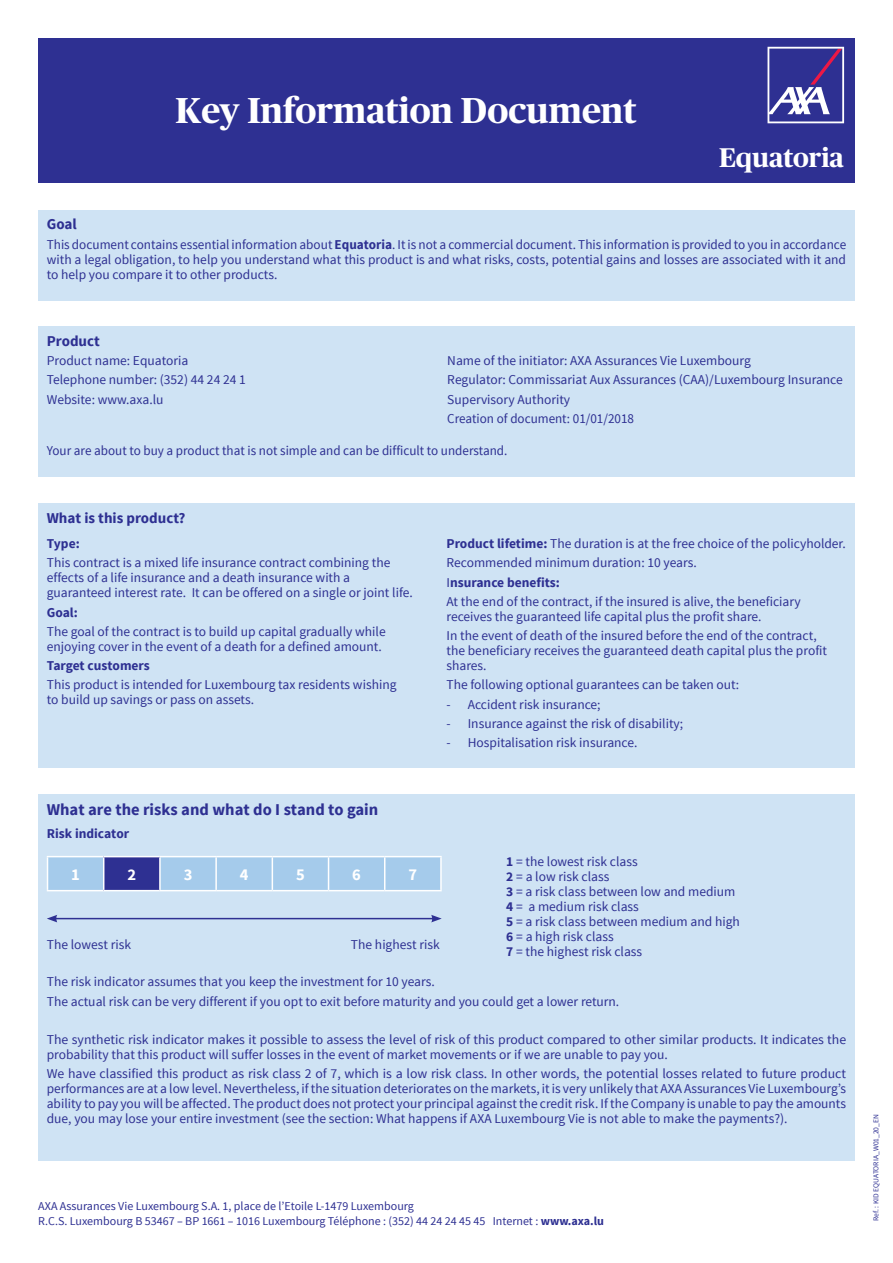
<style>
.page{position:relative;width:893px;height:1263px;background:#fff}
.page>*{position:absolute;margin:0;border:0;box-sizing:border-box;transform-origin:0 0}
.t1{font:700 36px "BW Publico Head";color:#fff}
.t2{font:700 27px "BW Publico Head";color:#fff}
.Normal_e{font:700 16.5px "Source Sans Pro";color:#2e3092}
.Normal_e-2{font:700 16.5px "Source Sans Pro";color:#fff}
.Normal_e-3{font:700 15px "Source Sans Pro";color:#2e3092}
.Normal_e-4{font:13.5px/15px "Source Sans Pro";color:#2e3092}
.Normal_e-5{font:700 13.5px "Source Sans Pro";color:#2e3092}
.adresse{font:12px "Source Sans Pro";color:#2e3092}
.t3{font:7.5px "Source Sans Pro";color:#2e3092}
.s1{font-weight:700}
.s2{font-weight:400}
</style>
<div class="page">
<div style="left:38px;top:38px;width:817px;height:145px;background:#2e3092"></div>
<svg style="left:767px;top:47px;width:77px;height:76px"></svg>
<div style="left:38px;top:210px;width:817px;height:91px;background:#cfe3f4"></div>
<div style="left:38px;top:326px;width:817px;height:151px;background:#cfe3f4"></div>
<div style="left:38px;top:504px;width:817px;height:264px;background:#cfe3f4"></div>
<div style="left:38px;top:794px;width:817px;height:366px;background:#cfe3f4"></div>
<div style="left:48px;top:858px;width:392px;height:32px;background:#a5cbeb"></div>
<div style="left:104px;top:857px;width:56px;height:34px;background:#2e3092"></div>
<hr style="left:47px;top:856px;width:57px;height:1px;background:#fff">
<hr style="left:47px;top:857px;width:1px;height:33px;background:#fff">
<hr style="left:104px;top:856px;width:56px;height:1px;background:#fff">
<hr style="left:103px;top:857px;width:1px;height:33px;background:#fff">
<hr style="left:160px;top:856px;width:56px;height:1px;background:#fff">
<hr style="left:159px;top:857px;width:2px;height:33px;background:#fff">
<hr style="left:216px;top:856px;width:56px;height:1px;background:#fff">
<hr style="left:215px;top:857px;width:2px;height:33px;background:#fff">
<hr style="left:272px;top:856px;width:57px;height:1px;background:#fff">
<hr style="left:272px;top:857px;width:1px;height:33px;background:#fff">
<hr style="left:329px;top:856px;width:56px;height:1px;background:#fff">
<hr style="left:328px;top:857px;width:1px;height:33px;background:#fff">
<hr style="left:385px;top:856px;width:57px;height:1px;background:#fff">
<hr style="left:384px;top:857px;width:1px;height:33px;background:#fff">
<hr style="left:440px;top:857px;width:2px;height:33px;background:#fff">
<hr style="left:47px;top:890px;width:57px;height:1px;background:#fff">
<hr style="left:104px;top:890px;width:56px;height:1px;background:#fff">
<hr style="left:160px;top:890px;width:56px;height:1px;background:#fff">
<hr style="left:216px;top:890px;width:56px;height:1px;background:#fff">
<hr style="left:272px;top:890px;width:57px;height:1px;background:#fff">
<hr style="left:329px;top:890px;width:56px;height:1px;background:#fff">
<hr style="left:385px;top:890px;width:57px;height:1px;background:#fff">
<hr style="left:55px;top:918px;width:378px;height:1px;background:#2e3092">
<svg style="left:47px;top:915px;width:10px;height:7px"></svg>
<svg style="left:431px;top:915px;width:11px;height:7px"></svg>
<p class="t1" style="left:176px;top:85px;width:463px">Key Information Document</p>
<p class="t2" style="left:719px;top:138px;width:126px">Equatoria</p>
<p class="Normal_e-3" style="left:47px;top:215px;width:32px">Goal</p>
<p class="Normal_e-4" style="left:47px;top:237px;width:801px;text-align:justify">This document contains essential information about <span class="s1">Equatoria</span>. It is not a commercial document. This information is provided to you in accordance with a legal obligation, to help you understand what this product is and what risks, costs, potential gains and losses are associated with it and to help you compare it to other products.</p>
<p class="Normal_e-3" style="left:47px;top:331px;width:55px">Product</p>
<p class="Normal_e-4" style="left:47px;top:353px;width:143px">Product name: Equatoria</p>
<p class="Normal_e-4" style="left:447px;top:353px;width:305px">Name of the initiator: AXA Assurances Vie Luxembourg</p>
<p class="Normal_e-4" style="left:47px;top:373px;width:201px">Telephone number: (352) 44 24 24 1</p>
<p class="Normal_e-4" style="left:447px;top:373px;width:397px">Regulator: Commissariat Aux Assurances (CAA)/Luxembourg Insurance</p>
<p class="Normal_e-4" style="left:47px;top:392px;width:118px">Website: www.axa.lu</p>
<p class="Normal_e-4" style="left:447px;top:392px;width:124px">Supervisory Authority</p>
<p class="Normal_e-4" style="left:447px;top:411px;width:188px">Creation of document: 01/01/2018</p>
<p class="Normal_e-4" style="left:47px;top:443px;width:462px">Your are about to buy a product that is not simple and can be difficult to understand.</p>
<p class="Normal_e-3" style="left:47px;top:509px;width:140px">What is this product?</p>
<p class="Normal_e-5" style="left:47px;top:535px;width:34px">Type:</p>
<p class="Normal_e-4" style="left:47px;top:555px;width:368px">This contract is a mixed life insurance contract combining the effects of a life insurance and a death insurance with a guaranteed interest rate. It can be offered on a single or joint life.</p>
<p class="Normal_e-5" style="left:47px;top:603px;width:33px">Goal:</p>
<p class="Normal_e-4" style="left:47px;top:624px;width:340px">The goal of the contract is to build up capital gradually while enjoying cover in the event of a death for a defined amount.</p>
<p class="Normal_e-5" style="left:47px;top:657px;width:105px">Target customers</p>
<p class="Normal_e-4" style="left:47px;top:677px;width:351px">This product is intended for Luxembourg tax residents wishing to build up savings or pass on assets.</p>
<p class="Normal_e" style="left:47px;top:799px;width:333px">What are the risks and what do I stand to gain</p>
<p class="Normal_e-5" style="left:47px;top:825px;width:84px">Risk indicator</p>
<p class="Normal_e-4" style="left:446px;top:536px;width:401px"><span class="s1">Product lifetime:</span> The duration is at the free choice of the policyholder.</p>
<p class="Normal_e-4" style="left:446px;top:555px;width:252px">Recommended minimum duration: 10 years.</p>
<p class="Normal_e-5" style="left:446px;top:573px;width:115px"><span class="s2">I</span>nsurance benefits:</p>
<p class="Normal_e-4" style="left:446px;top:594px;width:356px">At the end of the contract, if the insured is alive, the beneficiary receives the guaranteed life capital plus the profit share.</p>
<p class="Normal_e-4" style="left:446px;top:628px;width:382px">In the event of death of the insured before the end of the contract, the beneficiary receives the guaranteed death capital plus the profit shares.</p>
<p class="Normal_e-4" style="left:446px;top:677px;width:294px">The following optional guarantees can be taken out:</p>
<p class="Normal_e-4" style="left:446px;top:697px;width:156px">- Accident risk insurance;</p>
<p class="Normal_e-4" style="left:446px;top:716px;width:238px">- Insurance against the risk of disability;</p>
<p class="Normal_e-4" style="left:446px;top:735px;width:193px">- Hospitalisation risk insurance.</p>
<p class="Normal_e-2" style="left:71px;top:864px;width:10px">1</p>
<p class="Normal_e-2" style="left:127px;top:864px;width:10px">2</p>
<p class="Normal_e-2" style="left:184px;top:864px;width:10px">3</p>
<p class="Normal_e-2" style="left:240px;top:864px;width:10px">4</p>
<p class="Normal_e-2" style="left:296px;top:864px;width:10px">5</p>
<p class="Normal_e-2" style="left:352px;top:864px;width:10px">6</p>
<p class="Normal_e-2" style="left:408px;top:864px;width:10px">7</p>
<p class="Normal_e-4" style="left:47px;top:937px;width:86px">The lowest risk</p>
<p class="Normal_e-4" style="left:351px;top:937px;width:90px">The highest risk</p>
<p class="Normal_e-4" style="left:506px;top:854px;width:133px"><span class="s1">1</span> = the lowest risk class</p>
<p class="Normal_e-4" style="left:506px;top:869px;width:105px"><span class="s1">2</span> = a low risk class</p>
<p class="Normal_e-4" style="left:506px;top:884px;width:231px"><span class="s1">3</span> = a risk class between low and medium</p>
<p class="Normal_e-4" style="left:506px;top:899px;width:134px"><span class="s1">4</span> = a medium risk class</p>
<p class="Normal_e-4" style="left:506px;top:914px;width:235px"><span class="s1">5</span> = a risk class between medium and high</p>
<p class="Normal_e-4" style="left:506px;top:929px;width:109px"><span class="s1">6</span> = a high risk class</p>
<p class="Normal_e-4" style="left:506px;top:944px;width:137px"><span class="s1">7</span> = the highest risk class</p>
<p class="Normal_e-4" style="left:47px;top:974px;width:389px">The risk indicator assumes that you keep the investment for 10 years.</p>
<p class="Normal_e-4" style="left:47px;top:994px;width:574px">The actual risk can be very different if you opt to exit before maturity and you could get a lower return.</p>
<p class="Normal_e-4" style="left:47px;top:1032px;width:801px">The synthetic risk indicator makes it possible to assess the level of risk of this product compared to other similar products. It indicates the probability that this product will suffer losses in the event of market movements or if we are unable to pay you.</p>
<p class="Normal_e-4" style="left:47px;top:1066px;width:801px;text-align:justify">We have classified this product as risk class 2 of 7, which is a low risk class. In other words, the potential losses related to future product performances are at a low level. Nevertheless, if the situation deteriorates on the markets, it is very unlikely that AXA Assurances Vie Luxembourg’s ability to pay you will be affected. The product does not protect your principal against the credit risk. If the Company is unable to pay the amounts due, you may lose your entire investment (see the section: What happens if AXA Luxembourg Vie is not able to make the payments?).</p>
<p class="adresse" style="left:38px;top:1199px;width:377px">AXA Assurances Vie Luxembourg S.A. 1, place de l’Etoile L-1479 Luxembourg</p>
<p class="adresse" style="left:38px;top:1213px;width:567px">R.C.S. Luxembourg B 53467 – BP 1661 – 1016 Luxembourg Téléphone : (352) 44 24 24 45 45 Internet : <span class="s1">www.axa.lu</span></p>
<p class="t3" style="left:871px;top:1221px;width:108px;rotate:-90deg">Ref. : KID EQUATORIA_W01_20_EN</p>
</div>
